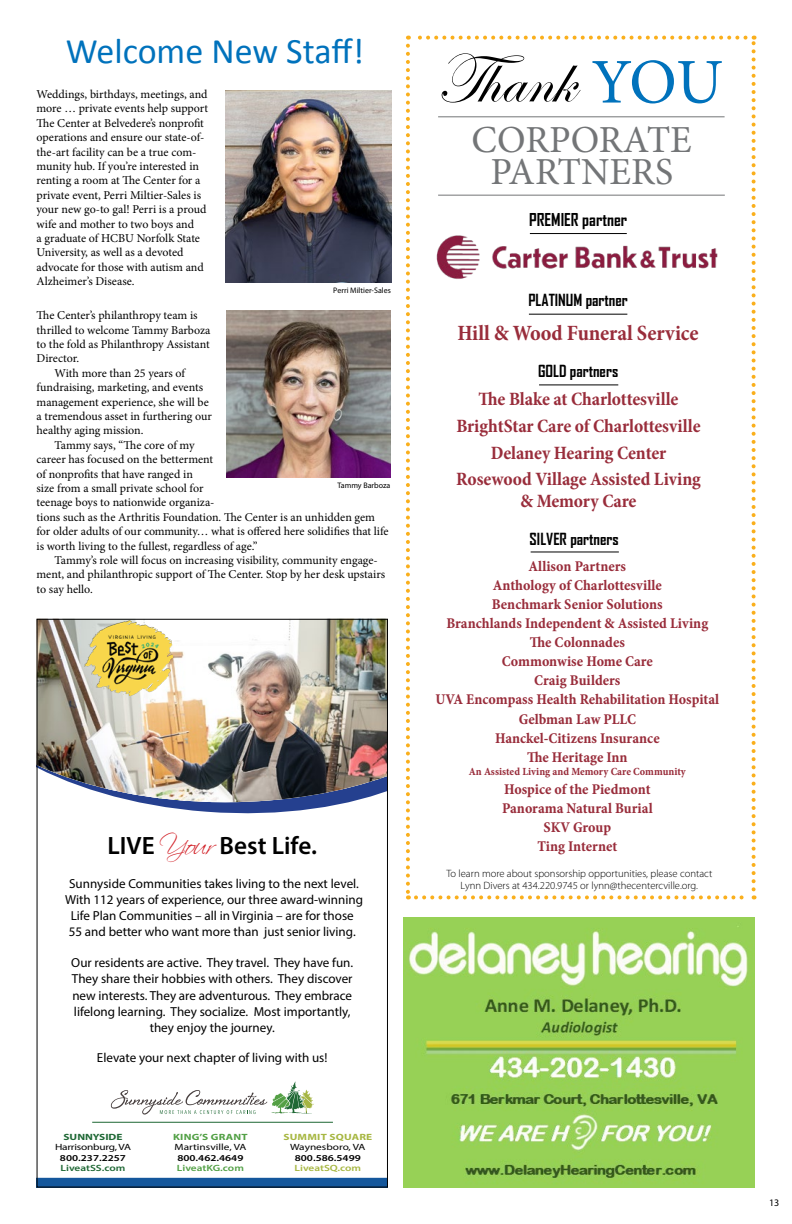
<style>
.page{position:relative;width:792px;height:1224px;background:#fff}
.page>*{position:absolute;margin:0;border:0;box-sizing:border-box;transform-origin:0 0}
.t1{font:71.2px "Edwardian Script ITC";color:#000}
.t2{font:63.8px "Minion Pro";color:#0072bc}
.t3{font:38.2px/32.1px "Minion Pro";color:#737577;text-align:center}
.t4{font:36px "Calibri";color:#0072bc}
.t5{font:600 25.2px "Myriad Pro";color:#000}
.t6{font:700 condensed 22px "Minion Pro";color:#992d3b}
.t7{font:700 condensed 19px/26.5px "Minion Pro";letter-spacing:-.005em;color:#992d3b;text-align:center}
.t8{font:700 17px "Agency FB";color:#000}
.t9{font:700 16px "Agency FB";color:#000}
.t10{font:15px/19px "Minion Pro Bold Cn Capt";color:#992d3b;text-align:center}
.t11{font:13.1px/16.1px "Myriad Pro";color:#000;text-align:center}
.t12{font:12px/14.4px "Minion Pro";letter-spacing:-.005em;color:#000}
.t13{font:11px "Minion Pro Bold Cn Capt";color:#992d3b}
.t14{font:300 10.6px/12.8px "Myriad Pro";color:#000;text-align:center}
.t15{font:10px "Myriad Pro";color:#000}
.t16{font:9.1px "Myriad Pro";letter-spacing:-.005em;color:#000;scale:1.25 1}
.t17{font:600 9.1px "Myriad Pro";color:#000;scale:1.25 1}
.t18{font:600 9.1px "Myriad Pro";color:#1f6835;scale:1.25 1}
.t19{font:600 9.1px "Myriad Pro";color:#52a045;scale:1.25 1}
.t20{font:700 9.1px "Myriad Pro";letter-spacing:.02em;color:#a7b742;scale:1.25 1}
.t21{font:600 9.1px "Myriad Pro";color:#a7b742;scale:1.25 1}
.t22{font:700 9.1px "Myriad Pro";letter-spacing:.02em;color:#52a045;scale:1.25 1}
.t23{font:700 9.1px "Myriad Pro";color:#1f6835;scale:1.25 1}
.t24{font:8px "Myriad Pro";color:#000}
.s1{font-family:"Scriptina";font-weight:400;font-size:28.2px;color:#d2232a}
</style>
<div class="page">
<svg style="left:406px;top:46px;width:4px;height:853px"></svg>
<svg style="left:416px;top:895px;width:339px;height:4px"></svg>
<svg style="left:752px;top:36px;width:4px;height:853px"></svg>
<svg style="left:408px;top:36px;width:338px;height:4px"></svg>
<hr style="left:438px;top:117px;width:287px;height:1px;background:#737577">
<hr style="left:438px;top:195px;width:287px;height:1px;background:#737577">
<hr style="left:539px;top:385px;width:79px;height:1px;background:#000">
<hr style="left:530px;top:233px;width:97px;height:1px;background:#000">
<hr style="left:529px;top:314px;width:98px;height:1px;background:#000">
<hr style="left:531px;top:552px;width:88px;height:1px;background:#000">
<img style="left:436px;top:235px;width:282px;height:44px">
<hr style="left:92px;top:1122px;width:241px;height:1px;background:#1f6835">
<svg style="left:111px;top:1082px;width:203px;height:33px"></svg>
<div style="left:39px;top:1178px;width:347px;height:8px;background:#14579c"></div>
<svg style="left:138px;top:802px;width:212px;height:12px;fill:#25408f"></svg>
<img style="left:39px;top:621px;width:347px;height:181px">
<img style="left:84px;top:621px;width:88px;height:74px">
<img style="left:226px;top:311px;width:164px;height:167px">
<img style="left:225px;top:90px;width:167px;height:192px">
<img style="left:403px;top:918px;width:352px;height:270px">
<h3 class="t4" style="left:66px;top:28px;width:300px">Welcome New Staff!</h3>
<p class="t12" style="left:37px;top:87px;width:173px">Weddings, birthdays, meetings, and more … private events help support The Center at Belvedere’s nonprofit operations and ensure our state-of&shy;the-art facility can be a true com&shy;munity hub. If you’re interested in renting a room at The Center for a private event, Perri Miltier-Sales is your new go-to gal! Perri is a proud wife and mother to two boys and<br>a graduate of HCBU Norfolk State University, as well as a devoted advocate for those with autism and Alzheimer’s Disease.</p>
<p class="t12" style="left:37px;top:308px;width:163px">The Center’s philanthropy team is</p>
<p class="t12" style="left:37px;top:323px;width:175px">thrilled to welcome Tammy Barboza</p>
<p class="t12" style="left:37px;top:337px;width:175px">to the fold as Philanthropy Assistant</p>
<p class="t12" style="left:37px;top:352px;width:44px">Director.</p>
<p class="t12" style="left:55px;top:366px;width:132px">With more than 25 years of</p>
<p class="t12" style="left:37px;top:380px;width:168px">fundraising, marketing, and events</p>
<p class="t12" style="left:37px;top:395px;width:174px">management experience, she will be</p>
<p class="t12" style="left:37px;top:409px;width:177px">a tremendous asset in furthering our</p>
<p class="t12" style="left:37px;top:424px;width:109px">healthy aging mission.</p>
<p class="t12" style="left:55px;top:438px;width:142px">Tammy says, “The core of my</p>
<p class="t12" style="left:37px;top:452px;width:178px">career has focused on the betterment</p>
<p class="t12" style="left:37px;top:467px;width:158px">of nonprofits that have ranged in</p>
<p class="t12" style="left:37px;top:481px;width:168px">size from a small private school for</p>
<p class="t12" style="left:37px;top:496px;width:179px">teenage boys to nationwide organiza-</p>
<p class="t12" style="left:37px;top:510px;width:340px">tions such as the Arthritis Foundation. The Center is an unhidden gem</p>
<p class="t12" style="left:37px;top:524px;width:354px">for older adults of our community… what is offered here solidifies that life</p>
<p class="t12" style="left:37px;top:539px;width:223px">is worth living to the fullest, regardless of age.”</p>
<p class="t12" style="left:55px;top:553px;width:325px">Tammy’s role will focus on increasing visibility, community engage-</p>
<p class="t12" style="left:37px;top:568px;width:350px">ment, and philanthropic support of The Center. Stop by her desk upstairs</p>
<p class="t12" style="left:37px;top:582px;width:58px">to say hello.</p>
<p class="t24" style="left:333px;top:285px;width:59px">Perri Miltier-Sales</p>
<p class="t24" style="left:337px;top:480px;width:55px">Tammy Barboza</p>
<h3 class="t5" style="left:108px;top:829px;width:211px">LIVE <span class="s1">Your</span> Best Life.</h3>
<p class="t11" style="left:65px;top:875px;width:300px">Sunnyside Communities takes living to the next level.<br>With 112 years of experience, our three award-winning Life Plan Communities – all in Virginia – are for those 55 and better who want more than just senior living.</p>
<p class="t11" style="left:71px;top:955px;width:283px">Our residents are active. They travel. They have fun.<br>They share their hobbies with others. They discover new interests. They are adventurous. They embrace lifelong learning. They socialize. Most importantly, they enjoy the journey.</p>
<p class="t11" style="left:97px;top:1049px;width:232px">Elevate your next chapter of living with us!</p>
<p class="t23" style="left:64px;top:1131px;width:49px">SUNNYSIDE</p>
<p class="t16" style="left:55px;top:1142px;width:62px">Harrisonburg, VA</p>
<p class="t17" style="left:60px;top:1152px;width:54px">800.237.2257</p>
<p class="t18" style="left:61px;top:1162px;width:53px">LiveatSS.com</p>
<p class="t22" style="left:173px;top:1131px;width:61px">KING’S GRANT</p>
<p class="t16" style="left:175px;top:1142px;width:59px">Martinsville, VA</p>
<p class="t17" style="left:177px;top:1152px;width:54px">800.462.4649</p>
<p class="t19" style="left:177px;top:1162px;width:55px">LiveatKG.com</p>
<p class="t20" style="left:283px;top:1131px;width:73px">SUMMIT SQUARE</p>
<p class="t16" style="left:290px;top:1142px;width:62px">Waynesboro, VA</p>
<p class="t17" style="left:295px;top:1152px;width:54px">800.586.5499</p>
<p class="t21" style="left:295px;top:1162px;width:55px">LiveatSQ.com</p>
<h1 class="t1" style="left:436px;top:40px;width:139px">Thank</h1>
<h3 class="t3" style="left:472px;top:124px;width:222px">CORPORATE<br>PARTNERS</h3>
<h2 class="t2" style="left:592px;top:39px;width:133px">YOU</h2>
<h3 class="t8" style="left:529px;top:209px;width:100px">PREMIER partner</h3>
<h3 class="t9" style="left:528px;top:290px;width:101px">PLATINUM partner</h3>
<h3 class="t6" style="left:457px;top:317px;width:243px">Hill &amp; Wood Funeral Service</h3>
<h3 class="t9" style="left:538px;top:361px;width:82px">GOLD partners</h3>
<h3 class="t7" style="left:456px;top:386px;width:246px">The Blake at Charlottesville<br>BrightStar Care of Charlottesville<br>Delaney Hearing Center<br>Rosewood Village Assisted Living</h3>
<h3 class="t7" style="left:520px;top:488px;width:118px">&amp; Memory Care</h3>
<h3 class="t9" style="left:530px;top:529px;width:91px">SILVER partners</h3>
<p class="t10" style="left:436px;top:557px;width:285px">Allison Partners<br>Anthology of Charlottesville<br>Benchmark Senior Solutions<br>Branchlands Independent &amp; Assisted Living<br>The Colonnades<br>Commonwise Home Care<br>Craig Builders<br>UVA Encompass Health Rehabilitation Hospital<br>Gelbman Law PLLC<br>Hanckel-Citizens Insurance<br>The Heritage Inn</p>
<p class="t13" style="left:469px;top:764px;width:219px">An Assisted Living and Memory Care Community</p>
<p class="t10" style="left:502px;top:780px;width:152px">Hospice of the Piedmont<br>Panorama Natural Burial<br>SKV Group<br>Ting Internet</p>
<p class="t14" style="left:446px;top:867px;width:268px">To learn more about sponsorship opportunities, please contact<br>Lynn Divers at 434.220.9745 or lynn@thecentercville.org.</p>
<p class="t15" style="left:769px;top:1196px;width:12px">13</p>
</div>
